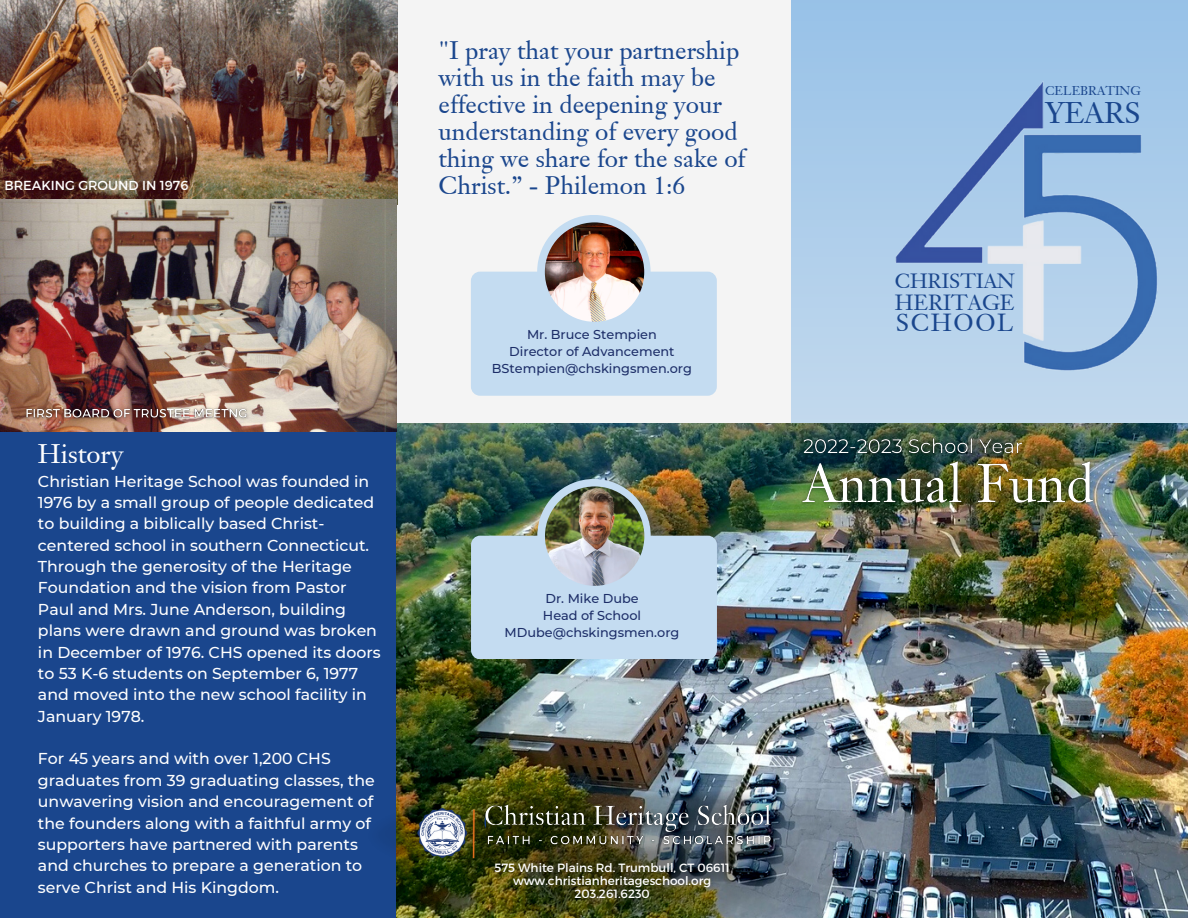
<style>
.page{position:relative;width:1188px;height:918px;background:#f4f4f4}
.page>*{position:absolute;margin:0;border:0;box-sizing:border-box;transform-origin:0 0}
.t1{font:29.25px "Janson S Si";color:#1a468d}
.t2{font:26.25px "Janson S Si";color:#fff}
.t3{font:24.75px/27px "Janson S Si";color:#1a468d}
.t4{font:24.15px "Janson S Si";letter-spacing:.07em;color:#1a468d}
.t5{font:21.45px "Janson S Si";color:#1a468d}
.t6{font:20.1px "Janson S Si";color:#1a468d}
.t7{font:500 15.75px/21.3px "Montserrat";color:#fff}
.t8{font:13.05px "Montserrat";color:#fff}
.t9{font:500 12.9px/17.1px "Montserrat";color:#1d2e68;text-align:center}
.t10{font:12.45px "Janson S Si";color:#1a468d}
.t11{font:12px/13px "Montserrat";color:#fff;text-align:center}
</style>
<div class="page">
<div style="left:0;top:0;width:395px;height:918px;background:#1a468d"></div>
<svg style="left:791px;top:0;width:397px;height:424px;background:#a9cae8"></svg>
<img style="left:396px;top:424px;width:792px;height:494px">
<div style="left:537px;top:215px;width:114px;height:113px;background:#c4dcf1;border-radius:50%"></div>
<div style="left:471px;top:272px;width:246px;height:124px;background:#c4dcf1;border-radius:9px"></div>
<img style="left:545px;top:222px;width:99px;height:100px;border-radius:50%">
<div style="left:537px;top:479px;width:114px;height:113px;background:#c4dcf1;border-radius:50%"></div>
<div style="left:471px;top:536px;width:246px;height:123px;background:#c4dcf1;border-radius:9px"></div>
<img style="left:545px;top:486px;width:99px;height:100px;border-radius:50%">
<img style="left:394px;top:783px;width:497px;height:104px">
<img style="left:403px;top:722px;width:83px;height:118px">
<img style="left:398px;top:840px;width:462px;height:78px">
<img style="left:0;top:0;width:397px;height:204px">
<img style="left:0;top:199px;width:396px;height:232px">
<img style="left:20px;top:401px;width:232px;height:26px">
<img style="left:831px;top:40px;width:357px;height:355px">
<img style="left:797px;top:430px;width:304px;height:95px">
<img style="left:473px;top:793px;width:309px;height:51px">
<img style="left:482px;top:829px;width:296px;height:23px">
<p class="t8" style="left:5px;top:177px;width:185px">BREAKING GROUND IN 1976</p>
<h2 class="t2" style="left:38px;top:443px;width:87px">History</h2>
<p class="t7" style="left:38px;top:470px;width:344px">Christian Heritage School was founded in 1976 by a small group of people dedicated to building a biblically based Christ&shy;centered school in southern Connecticut.<br>Through the generosity of the Heritage Foundation and the vision from Pastor Paul and Mrs. June Anderson, building plans were drawn and ground was broken in December of 1976. CHS opened its doors to 53 K-6 students on September 6, 1977 and moved into the new school facility in January 1978.</p>
<p class="t7" style="left:38px;top:748px;width:338px">For 45 years and with over 1,200 CHS graduates from 39 graduating classes, the unwavering vision and encouragement of the founders along with a faithful army of supporters have partnered with parents and churches to prepare a generation to serve Christ and His Kingdom.</p>
<h3 class="t3" style="left:439px;top:39px;width:308px">"I pray that your partnership with us in the faith may be effective in deepening your understanding of every good thing we share for the sake of<br>Christ.” - Philemon 1:6</h3>
<p class="t9" style="left:492px;top:326px;width:202px">Mr. Bruce Stempien<br>Director of Advancement<br>BStempien@chskingsmen.org</p>
<p class="t9" style="left:505px;top:590px;width:176px">Dr. Mike Dube<br>Head of School<br>MDube@chskingsmen.org</p>
<p class="t11" style="left:494px;top:860px;width:237px">575 White Plains Rd. Trumbull, CT 06611 www.christianheritageschool.org<br>203.261.6230</p>
<p class="t10" style="left:1045px;top:85px;width:97px">CELEBRATING</p>
<h1 class="t1" style="left:1045px;top:101px;width:97px">YEARS</h1>
<p class="t6" style="left:895px;top:273px;width:121px">CHRISTIAN</p>
<h3 class="t5" style="left:895px;top:294px;width:121px">HERITAGE</h3>
<h3 class="t4" style="left:896px;top:312px;width:119px">SCHOOL</h3>
</div>
